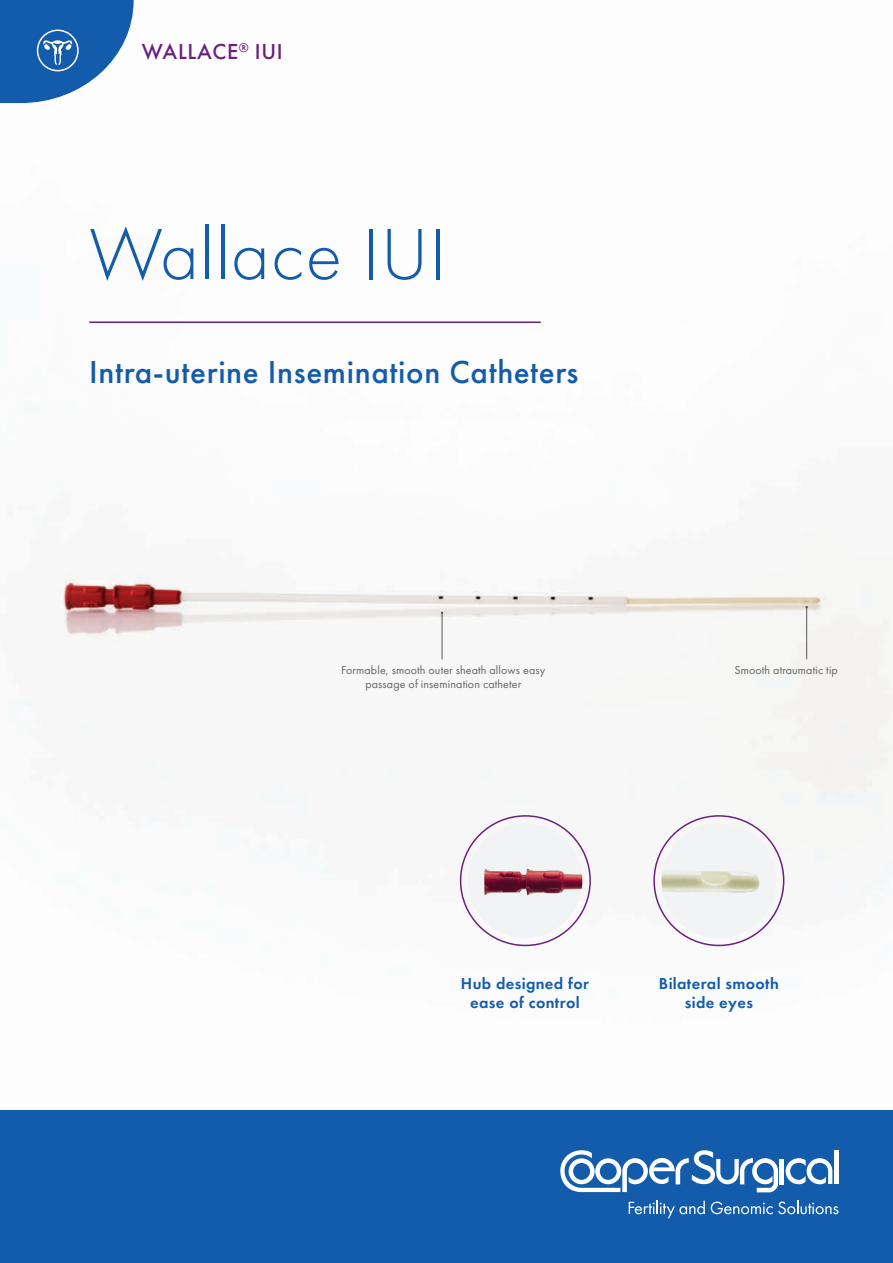
<style>
.page{position:relative;width:893px;height:1263px;background:#fff}
.page>*{position:absolute;margin:0;border:0;box-sizing:border-box;transform-origin:0 0}
.t1{font:300 75px "Futura PT";letter-spacing:.02em;color:#135cab}
.t2{font:500 33px "Futura PT";letter-spacing:.02em;color:#135cab}
.t3{font:500 22.5px "Futura PT";letter-spacing:.03em;color:#6b1f7e}
.t4{font:600 16.5px/19.8px "Futura PT";letter-spacing:.02em;color:#135cab;text-align:center}
.t5{font:12px "Futura PT";letter-spacing:.01em;color:#636366}
</style>
<div class="page">
<img style="left:0;top:103px;width:893px;height:844px">
<div style="left:468px;top:823px;width:114px;height:115px;background:#f2f3f4;border-radius:50%"></div>
<img style="left:484px;top:869px;width:98px;height:26px">
<div style="left:662px;top:823px;width:114px;height:115px;background:#f2f3f4;border-radius:50%"></div>
<img style="left:662px;top:870px;width:98px;height:23px">
<hr style="left:89px;top:321px;width:452px;height:2px;background:#6b1f7e">
<div style="left:0;top:1110px;width:893px;height:153px;background:#135cab"></div>
<hr style="left:780px;top:1159px;width:4px;height:25px;background:#fff">
<svg style="left:786px;top:1158px;width:46px;height:26px"></svg>
<hr style="left:835px;top:1150px;width:4px;height:34px;background:#fff">
<svg style="left:560px;top:1150px;width:218px;height:42px"></svg>
<svg style="left:629px;top:1200px;width:76px;height:18px"></svg>
<svg style="left:711px;top:1200px;width:127px;height:14px"></svg>
<hr style="left:806px;top:608px;width:1px;height:51px;background:#57585a">
<svg style="left:0;top:0;width:134px;height:103px"></svg>
<hr style="left:442px;top:613px;width:1px;height:46px;background:#57585a">
<h3 class="t3" style="left:142px;top:38px;width:142px">WALLACE<sup>®</sup> IUI</h3>
<h1 class="t1" style="left:89px;top:212px;width:359px">Wallace IUI</h1>
<h2 class="t2" style="left:89px;top:352px;width:490px">Intra-uterine Insemination Catheters</h2>
<p class="t5" style="left:341px;top:663px;width:206px">Formable, smooth outer sheath allows easy</p>
<p class="t5" style="left:734px;top:663px;width:105px">Smooth atraumatic tip</p>
<p class="t5" style="left:365px;top:677px;width:157px">passage of insemination catheter</p>
<h3 class="t4" style="left:461px;top:973px;width:130px">Hub designed for ease of control</h3>
<h3 class="t4" style="left:659px;top:973px;width:121px">Bilateral smooth side eyes</h3>
</div>
